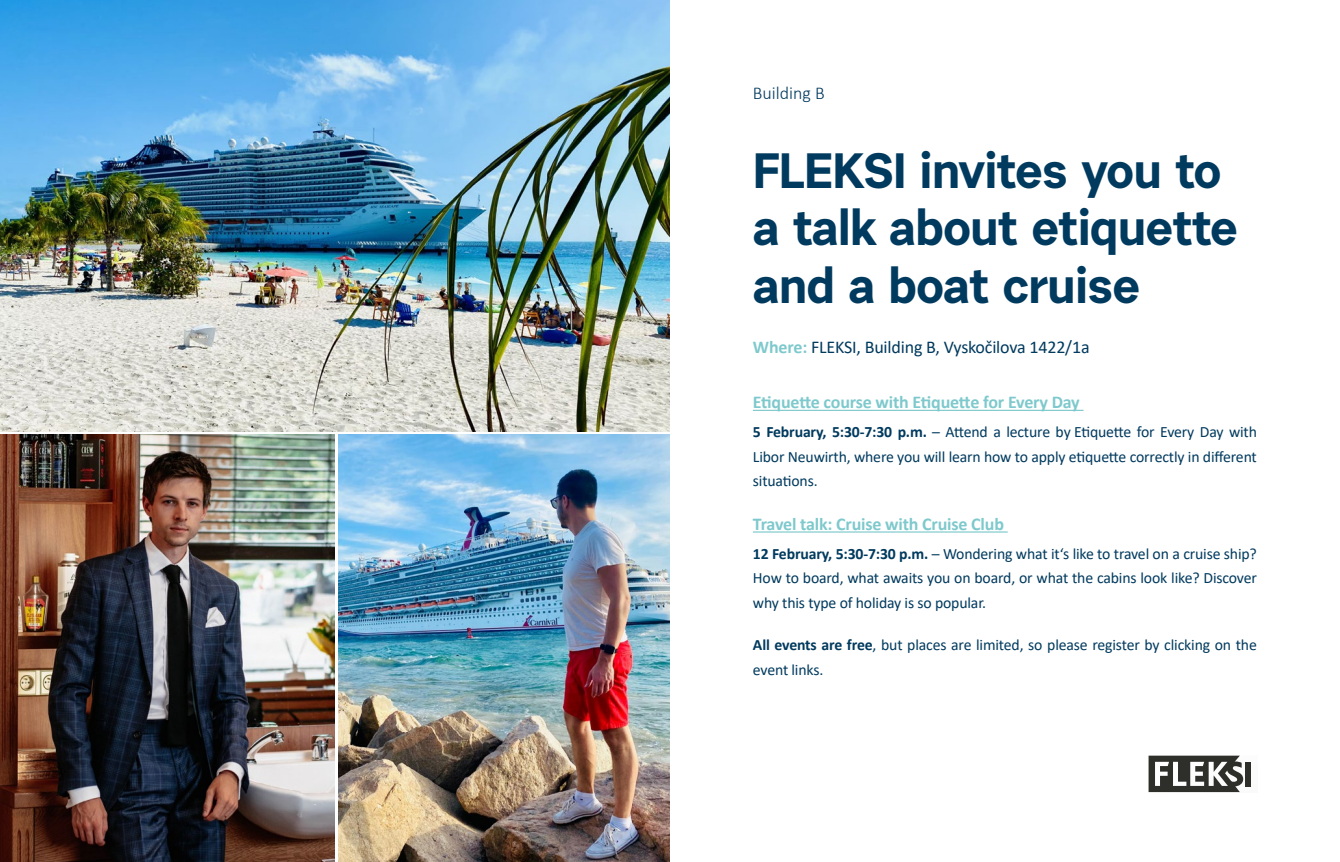
<style>
.page{position:relative;width:1340px;height:862px;background:#fff}
.page>*{position:absolute;margin:0;border:0;box-sizing:border-box;transform-origin:0 0}
.t1{font:700 49.5px/57.4px "Urban Grotesk Re Bo";letter-spacing:-.02em;color:#003a5e}
.t2{font:700 18px "Calibri";letter-spacing:-.01em;color:#7ec9cd}
.t3{font:18px "Calibri";letter-spacing:-.01em;color:#003a5e}
.t4{font:300 18px "Calibri";color:#003a5e}
.t5{font:15.75px/24.8px "Calibri";letter-spacing:-.01em;color:#003a5e;text-align:justify}
.s1{font-weight:700;color:#7ec9cd}
.s2{font-weight:700}
</style>
<div class="page">
<hr style="left:753px;top:409px;width:330px;height:1px;background:#7ec9cd">
<hr style="left:753px;top:531px;width:254px;height:1px;background:#7ec9cd">
<img style="left:0;top:0;width:670px;height:431px">
<img style="left:0;top:434px;width:335px;height:427px">
<img style="left:338px;top:434px;width:332px;height:427px">
<div style="left:1148px;top:755px;width:108px;height:36px;background:#fbfbfb"></div>
<div style="left:1245px;top:761px;width:6px;height:24px;background:#2e2e2b"></div>
<svg style="left:1148px;top:755px;width:95px;height:36px"></svg>
<p class="t4" style="left:753px;top:82px;width:73px">Building B</p>
<h1 class="t1" style="left:753px;top:141px;width:486px">FLEKSI invites you to a talk about etiquette and a boat cruise</h1>
<p class="t3" style="left:753px;top:334px;width:338px"><span class="s1">Where:</span> FLEKSI, Building B, Vyskočilova 1422/1a</p>
<p class="t2" style="left:753px;top:389px;width:328px">Etiquette course with Etiquette for Every Day</p>
<p class="t5" style="left:753px;top:418px;width:505px"><span class="s2">5 February, 5:30-7:30 p.m.</span> – Attend a lecture by Etiquette for Every Day with Libor Neuwirth, where you will learn how to apply etiquette correctly in different situations.</p>
<p class="t2" style="left:753px;top:511px;width:253px">Travel talk: Cruise with Cruise Club</p>
<p class="t5" style="left:753px;top:540px;width:505px"><span class="s2">12 February, 5:30-7:30 p.m.</span> – Wondering what it‘s like to travel on a cruise ship?<br>How to board, what awaits you on board, or what the cabins look like? Discover why this type of holiday is so popular.</p>
<p class="t5" style="left:753px;top:631px;width:505px"><span class="s2">All events are free</span>, but places are limited, so please register by clicking on the event links.</p>
</div>
